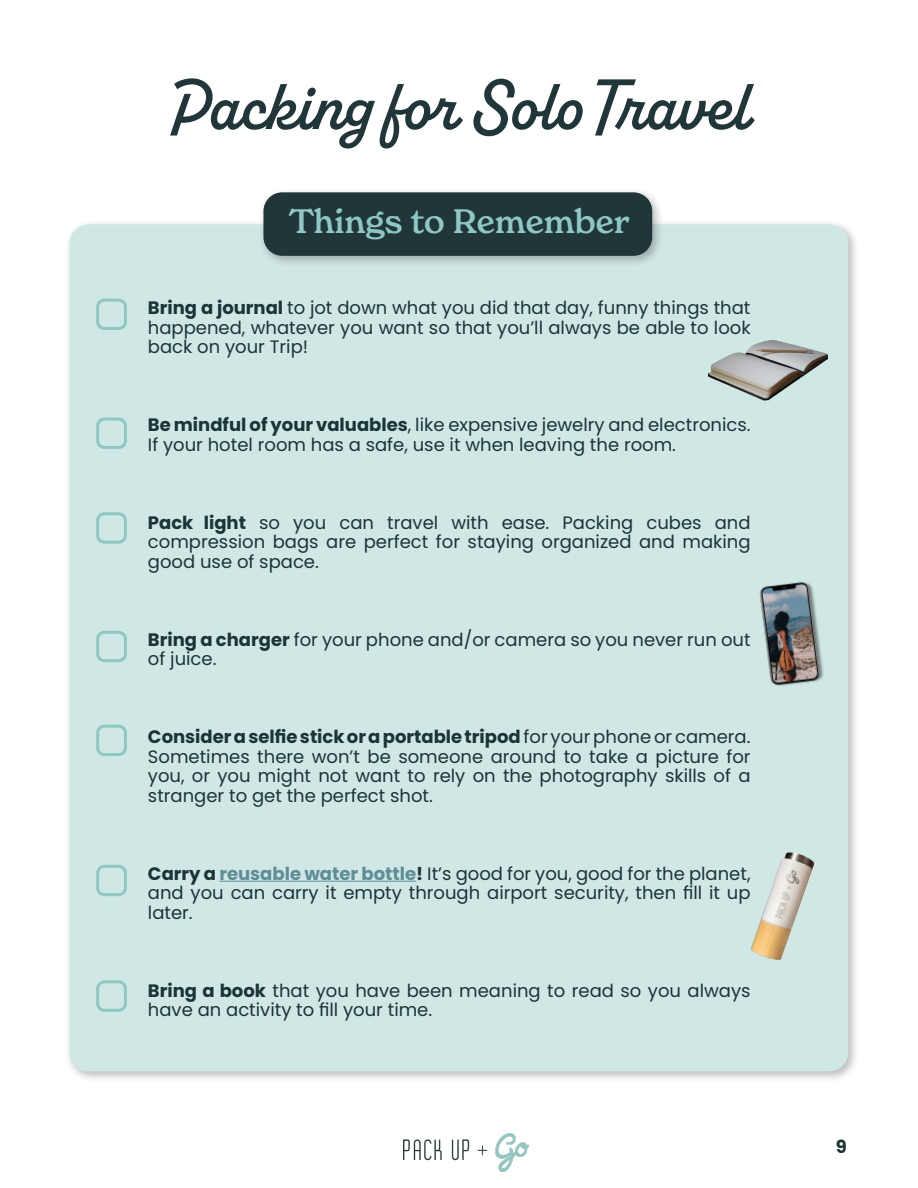
<style>
.page{position:relative;width:918px;height:1188px;background:#fff}
.page>*{position:absolute;margin:0;border:0;box-sizing:border-box;transform-origin:0 0}
.t1{font:600 72px "Alkaline";color:#213638}
.t2{font:500 33px "New Spirit";color:#8fc8c2}
.t3{font:18px/19.5px "Poppins";color:#1b3536;text-align:justify}
.t4{font:700 18px "Poppins";color:#1b3536}
.s1{font-weight:700}
.s2{font-weight:700;color:#608e96}
</style>
<div class="page">
<img style="left:403px;top:1134px;width:125px;height:37px">
<div style="left:65px;top:219px;width:795px;height:864px;background:#231f20;opacity:.3"></div>
<div style="left:70px;top:225px;width:778px;height:846px;background:#cfe7e5;border-radius:18px"></div>
<hr style="left:219px;top:881px;width:197px;height:1px;background:#608e96">
<img style="left:709px;top:340px;width:119px;height:61px">
<img style="left:750px;top:852px;width:65px;height:108px">
<div style="left:258px;top:187px;width:405px;height:80px;background:#231f20;opacity:.3"></div>
<div style="left:264px;top:193px;width:388px;height:62px;background:#213638;border-radius:18px"></div>
<div style="left:263px;top:192px;width:389px;height:64px;border:2px solid #213638;border-radius:18px"></div>
<img style="left:759px;top:581px;width:65px;height:105px">
<div style="left:96px;top:299px;width:31px;height:31px;border:3px solid #8fc8c2;border-radius:7px"></div>
<div style="left:96px;top:418px;width:31px;height:31px;border:3px solid #8fc8c2;border-radius:7px"></div>
<div style="left:96px;top:512px;width:31px;height:32px;border:3px solid #8fc8c2;border-radius:7px"></div>
<div style="left:96px;top:631px;width:31px;height:31px;border:3px solid #8fc8c2;border-radius:7px"></div>
<div style="left:96px;top:725px;width:31px;height:31px;border:3px solid #8fc8c2;border-radius:7px"></div>
<div style="left:96px;top:865px;width:31px;height:31px;border:3px solid #8fc8c2;border-radius:7px"></div>
<div style="left:96px;top:980px;width:31px;height:32px;border:3px solid #8fc8c2;border-radius:7px"></div>
<p class="t1" style="left:168px;top:62px;width:583px">Packing for Solo Travel</p>
<p class="t2" style="left:289px;top:201px;width:342px">Things to Remember</p>
<p class="t3" style="left:148px;top:298px;width:604px"><span class="s1">Bring a journal</span> to jot down what you did that day, funny things that happened, whatever you want so that you’ll always be able to look back on your Trip!</p>
<p class="t3" style="left:148px;top:415px;width:604px"><span class="s1">Be mindful of your valuables</span>, like expensive jewelry and electronics.<br>If your hotel room has a safe, use it when leaving the room.</p>
<p class="t3" style="left:148px;top:513px;width:604px"><span class="s1">Pack light</span> so you can travel with ease. Packing cubes and compression bags are perfect for staying organized and making good use of space.</p>
<p class="t3" style="left:148px;top:630px;width:604px"><span class="s1">Bring a charger</span> for your phone and/or camera so you never run out of juice.</p>
<p class="t3" style="left:148px;top:727px;width:604px"><span class="s1">Consider a selfie stick or a portable tripod</span> for your phone or camera.<br>Sometimes there won’t be someone around to take a picture for you, or you might not want to rely on the photography skills of a stranger to get the perfect shot.</p>
<p class="t3" style="left:148px;top:864px;width:604px"><span class="s1">Carry a</span> <span class="s2">reusable water bottle</span><span class="s1">!</span> It’s good for you, good for the planet, and you can carry it empty through airport security, then fill it up later.</p>
<p class="t3" style="left:148px;top:981px;width:604px"><span class="s1">Bring a book</span> that you have been meaning to read so you always have an activity to fill your time.</p>
<p class="t4" style="left:836px;top:1136px;width:13px">9</p>
</div>
